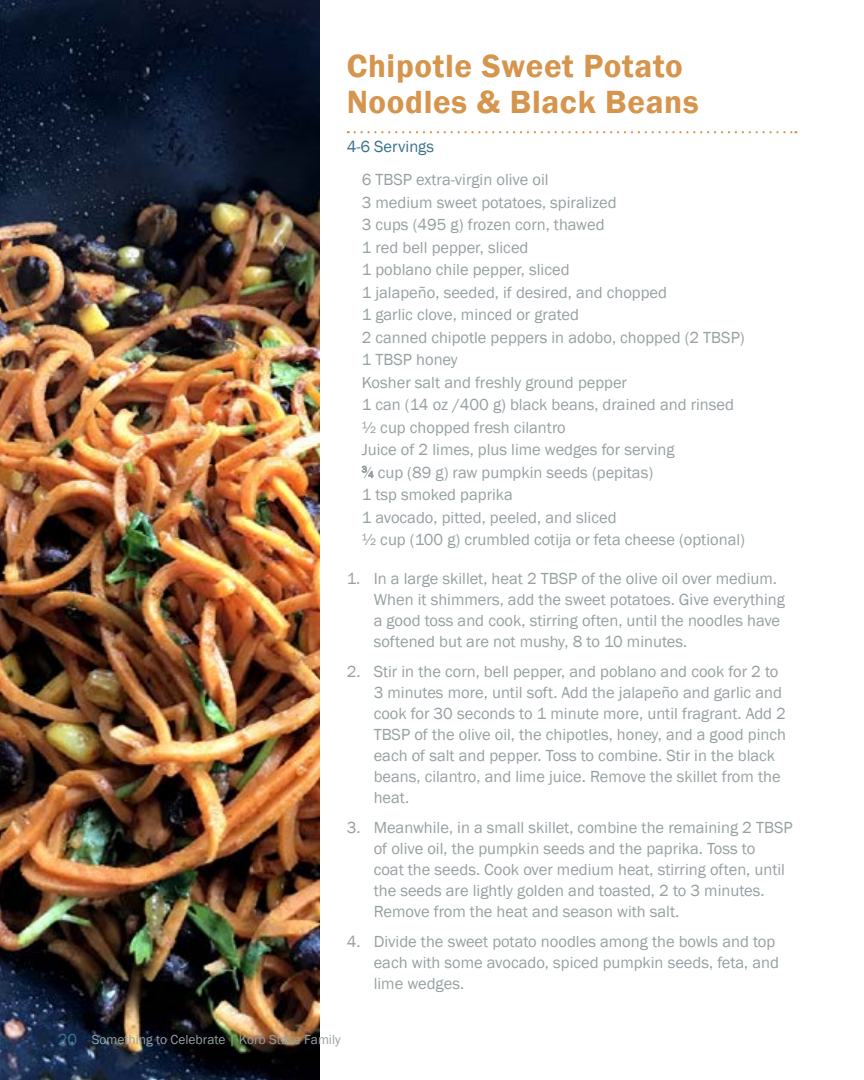
<style>
.page{position:relative;width:864px;height:1080px;background:#fff}
.page>*{position:absolute;margin:0;border:0;box-sizing:border-box;transform-origin:0 0}
.t1{font:600 33px/36px "Franklin Gothic";letter-spacing:.02em;color:#d5954d}
.t2{font:16.5px/22.5px "Franklin Gothic";color:#96a0a2}
.t3{font:16.5px "Franklin Gothic";color:#38718c}
.t4{font:13.5px "Franklin Gothic";color:#96a0a2}
.s1{font-size:9.15px}
.s2{font-size:16.5px;color:#38718c}
</style>
<div class="page">
<img style="left:0;top:0;width:320px;height:1080px">
<svg style="left:355px;top:131px;width:441px;height:2px"></svg>
<h1 class="t1" style="left:347px;top:48px;width:353px">Chipotle Sweet Potato<br>Noodles &amp; Black Beans</h1>
<p class="t3" style="left:347px;top:136px;width:89px">4-6 Servings</p>
<p class="t2" style="left:362px;top:169px;width:385px">6 TBSP extra-virgin olive oil<br>3 medium sweet potatoes, spiralized<br>3 cups (495 g) frozen corn, thawed<br>1 red bell pepper, sliced<br>1 poblano chile pepper, sliced<br>1 jalapeño, seeded, if desired, and chopped<br>1 garlic clove, minced or grated<br>2 canned chipotle peppers in adobo, chopped (2 TBSP)<br>1 TBSP honey<br>Kosher salt and freshly ground pepper<br>1 can (14 oz /400 g) black beans, drained and rinsed ½ cup chopped fresh cilantro<br>Juice of 2 limes, plus lime wedges for serving<br><sup>3</sup>⁄<span class="s1">4</span> cup (89 g) raw pumpkin seeds (pepitas)<br>1 tsp smoked paprika<br>1 avocado, pitted, peeled, and sliced<br>½ cup (100 g) crumbled cotija or feta cheese (optional)</p>
<p class="t2" style="left:374px;top:568px;width:413px;line-height:21px;text-indent:-27px">1. In a large skillet, heat 2 TBSP of the olive oil over medium.<br>When it shimmers, add the sweet potatoes. Give everything a good toss and cook, stirring often, until the noodles have softened but are not mushy, 8 to 10 minutes.</p>
<p class="t2" style="left:374px;top:662px;width:414px;line-height:21px;text-indent:-27px">2. Stir in the corn, bell pepper, and poblano and cook for 2 to 3 minutes more, until soft. Add the jalapeño and garlic and cook for 30 seconds to 1 minute more, until fragrant. Add 2<br>TBSP of the olive oil, the chipotles, honey, and a good pinch each of salt and pepper. Toss to combine. Stir in the black beans, cilantro, and lime juice. Remove the skillet from the heat.</p>
<p class="t2" style="left:374px;top:818px;width:420px;line-height:21px;text-indent:-27px">3. Meanwhile, in a small skillet, combine the remaining 2 TBSP of olive oil, the pumpkin seeds and the paprika. Toss to<br>coat the seeds. Cook over medium heat, stirring often, until the seeds are lightly golden and toasted, 2 to 3 minutes.<br>Remove from the heat and season with salt.</p>
<p class="t2" style="left:374px;top:932px;width:407px;line-height:21px;text-indent:-27px">4. Divide the sweet potato noodles among the bowls and top each with some avocado, spiced pumpkin seeds, feta, and lime wedges.</p>
<p class="t4" style="left:58px;top:1031px;width:284px"><span class="s2">20</span> Something to Celebrate | Korb Støve Family</p>
</div>
